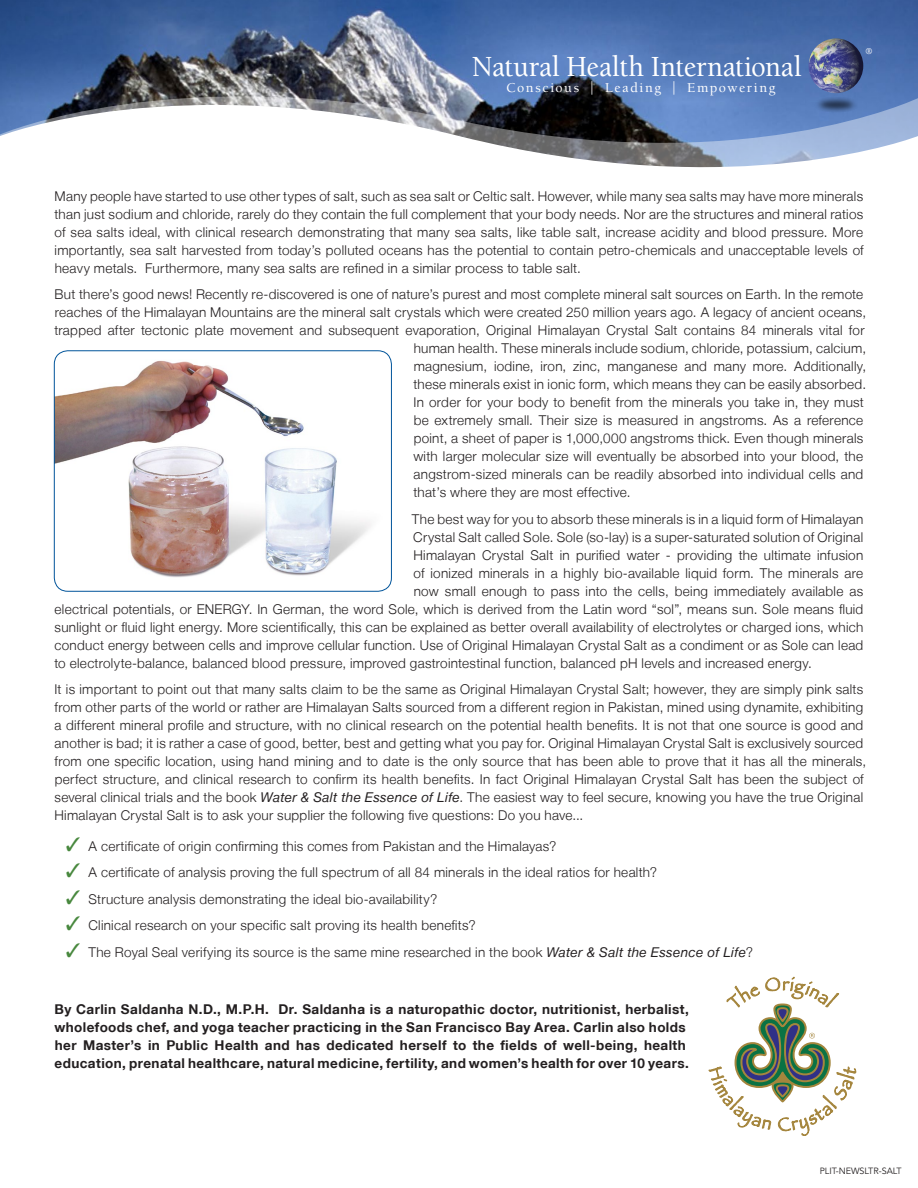
<style>
.page{position:relative;width:918px;height:1188px;background:#fff}
.page>*{position:absolute;margin:0;border:0;box-sizing:border-box;transform-origin:0 0}
.t1{font:500 30px "Berkeley";letter-spacing:-.01em;color:#fff;scale:.95 1}
.t2{font:500 13.95px "Berkeley";letter-spacing:.11em;color:#fff}
.t3{font:300 13.5px/18px "Helvetica Neue LT";letter-spacing:.02em;color:#231f20;text-align:justify}
.t4{font:700 13.5px/18px "Helvetica Neue LT";letter-spacing:.03em;color:#231f20}
.t5{font:500 9.3px "Berkeley";color:#fff;scale:.95 1}
.t6{font:9px "Avenir";color:#231f20}
.s1{font-weight:400;font-size:16.8px}
.s2{font-weight:400;font-style:italic}
.s3{color:#48883e}
</style>
<div class="page">
<img style="left:494px;top:144px;width:398px;height:24px">
<img style="left:0;top:0;width:918px;height:144px">
<img style="left:809px;top:38px;width:54px;height:55px;border-radius:27px">
<img style="left:812px;top:96px;width:48px;height:17px">
<img style="left:54px;top:350px;width:338px;height:242px">
<div style="left:54px;top:350px;width:338px;height:242px;border:1px solid #01549a;border-radius:14px"></div>
<svg style="left:709px;top:977px;width:147px;height:159px"></svg>
<h1 class="t1" style="left:472px;top:50px;width:349px">Natural Health International</h1>
<p class="t2" style="left:506px;top:80px;width:271px">Conscious <span class="s1">|</span> Leading <span class="s1">|</span> Empowering</p>
<p class="t5" style="left:866px;top:46px;width:9px">®</p>
<p class="t3" style="left:54px;top:187px;width:811px">Many people have started to use other types of salt, such as sea salt or Celtic salt. However, while many sea salts may have more minerals than just sodium and chloride, rarely do they contain the full complement that your body needs. Nor are the structures and mineral ratios of sea salts ideal, with clinical research demonstrating that many sea salts, like table salt, increase acidity and blood pressure. More importantly, sea salt harvested from today’s polluted oceans has the potential to contain petro-chemicals and unacceptable levels of heavy metals. Furthermore, many sea salts are refined in a similar process to table salt.</p>
<p class="t3" style="left:55px;top:285px;width:810px">But there’s good news! Recently re-discovered is one of nature’s purest and most complete mineral salt sources on Earth. In the remote</p>
<p class="t3" style="left:55px;top:303px;width:813px">reaches of the Himalayan Mountains are the mineral salt crystals which were created 250 million years ago. A legacy of ancient oceans,</p>
<p class="t3" style="left:54px;top:321px;width:812px">trapped after tectonic plate movement and subsequent evaporation, Original Himalayan Crystal Salt contains 84 minerals vital for</p>
<p class="t3" style="left:414px;top:339px;width:454px">human health. These minerals include sodium, chloride, potassium, calcium,</p>
<p class="t3" style="left:414px;top:357px;width:454px">magnesium, iodine, iron, zinc, manganese and many more. Additionally,</p>
<p class="t3" style="left:413px;top:375px;width:454px">these minerals exist in ionic form, which means they can be easily absorbed.</p>
<p class="t3" style="left:413px;top:393px;width:452px">In order for your body to benefit from the minerals you take in, they must</p>
<p class="t3" style="left:414px;top:411px;width:451px">be extremely small. Their size is measured in angstroms. As a reference</p>
<p class="t3" style="left:414px;top:429px;width:451px">point, a sheet of paper is 1,000,000 angstroms thick. Even though minerals</p>
<p class="t3" style="left:413px;top:447px;width:451px">with larger molecular size will eventually be absorbed into your blood, the</p>
<p class="t3" style="left:414px;top:465px;width:451px">angstrom-sized minerals can be readily absorbed into individual cells and</p>
<p class="t3" style="left:413px;top:483px;width:219px">that’s where they are most effective.</p>
<p class="t3" style="left:412px;top:510px;width:453px">The best way for you to absorb these minerals is in a liquid form of Himalayan</p>
<p class="t3" style="left:413px;top:528px;width:451px">Crystal Salt called Sole. Sole (so-lay) is a super-saturated solution of Original</p>
<p class="t3" style="left:414px;top:546px;width:451px">Himalayan Crystal Salt in purified water - providing the ultimate infusion</p>
<p class="t3" style="left:414px;top:564px;width:451px">of ionized minerals in a highly bio-available liquid form. The minerals are</p>
<p class="t3" style="left:414px;top:582px;width:451px">now small enough to pass into the cells, being immediately available as</p>
<p class="t3" style="left:55px;top:600px;width:810px">electrical potentials, or ENERGY. In German, the word Sole, which is derived from the Latin word “sol”, means sun. Sole means fluid</p>
<p class="t3" style="left:55px;top:618px;width:810px">sunlight or fluid light energy. More scientifically, this can be explained as better overall availability of electrolytes or charged ions, which</p>
<p class="t3" style="left:55px;top:636px;width:810px">conduct energy between cells and improve cellular function. Use of Original Himalayan Crystal Salt as a condiment or as Sole can lead</p>
<p class="t3" style="left:54px;top:654px;width:759px">to electrolyte-balance, balanced blood pressure, improved gastrointestinal function, balanced pH levels and increased energy.</p>
<p class="t3" style="left:54px;top:680px;width:813px;text-align:left">It is important to point out that many salts claim to be the same as Original Himalayan Crystal Salt; however, they are simply pink salts from other parts of the world or rather are Himalayan Salts sourced from a different region in Pakistan, mined using dynamite, exhibiting a different mineral profile and structure, with no clinical research on the potential health benefits. It is not that one source is good and another is bad; it is rather a case of good, better, best and getting what you pay for. Original Himalayan Crystal Salt is exclusively sourced from one specific location, using hand mining and to date is the only source that has been able to prove that it has all the minerals, perfect structure, and clinical research to confirm its health benefits. In fact Original Himalayan Crystal Salt has been the subject of several clinical trials and the book <span class="s2">Water &amp; Salt the Essence of Life</span>. The easiest way to feel secure, knowing you have the true Original Himalayan Crystal Salt is to ask your supplier the following five questions: Do you have...</p>
<p class="t3" style="left:66px;top:837px;width:492px"><span class="s3">✓</span> A certificate of origin confirming this comes from Pakistan and the Himalayas?</p>
<p class="t3" style="left:66px;top:863px;width:593px"><span class="s3">✓</span> A certificate of analysis proving the full spectrum of all 84 minerals in the ideal ratios for health?</p>
<p class="t3" style="left:66px;top:890px;width:373px"><span class="s3">✓</span> Structure analysis demonstrating the ideal bio-availability?</p>
<p class="t3" style="left:66px;top:916px;width:411px"><span class="s3">✓</span> Clinical research on your specific salt proving its health benefits?</p>
<p class="t3" style="left:66px;top:943px;width:689px"><span class="s3">✓</span> The Royal Seal verifying its source is the same mine researched in the book <span class="s2">Water &amp; Salt the Essence of Life</span>?</p>
<p class="t4" style="left:55px;top:1000px;width:636px">By Carlin Saldanha N.D., M.P.H. Dr. Saldanha is a naturopathic doctor, nutritionist, herbalist, wholefoods chef, and yoga teacher practicing in the San Francisco Bay Area. Carlin also holds her Master’s in Public Health and has dedicated herself to the fields of well-being, health education, prenatal healthcare, natural medicine, fertility, and women’s health for over 10 years.</p>
<p class="t6" style="left:820px;top:1166px;width:84px">PLIT-NEWSLTR-SALT</p>
</div>
